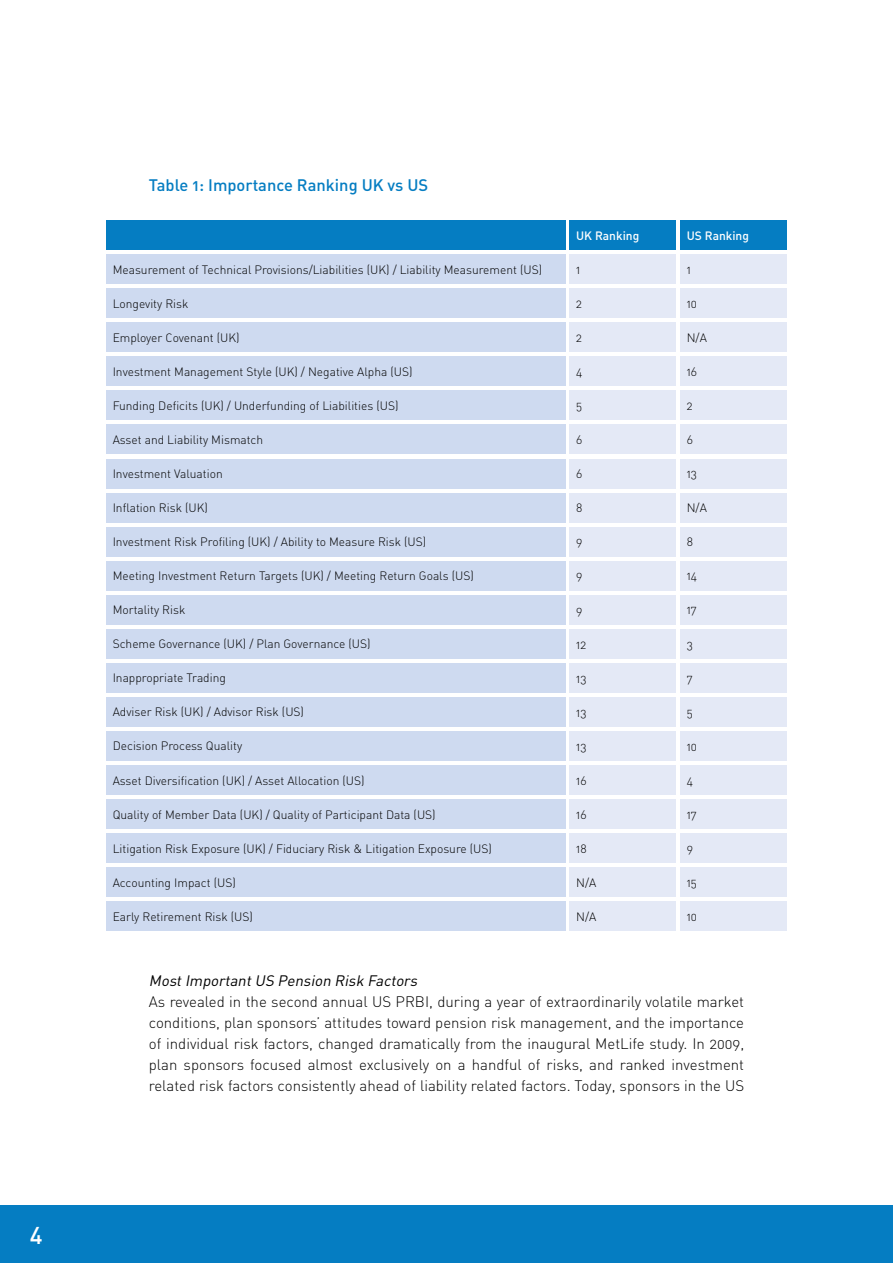
<style>
.page{position:relative;width:893px;height:1263px;background:#fff}
.page>*{position:absolute;margin:0;border:0;box-sizing:border-box;transform-origin:0 0}
.t1{font:500 24px "DIN";color:#fff}
.t2{font:16.5px "DIN Medium Alternate";color:#057dc2}
.t3{font:15px/21px "DIN Light Alternate";color:#000;text-align:justify}
.t4{font:italic 15px "DIN";color:#000}
.t5{font:12px "DIN Light Alternate";color:#000}
.t6{font:12px "DIN Medium Alternate";color:#fff}
</style>
<div class="page">
<div style="left:570px;top:220px;width:106px;height:30px;background:#057dc2"></div>
<div style="left:680px;top:220px;width:107px;height:30px;background:#057dc2"></div>
<div style="left:106px;top:254px;width:460px;height:30px;background:#cedaf0"></div>
<div style="left:106px;top:288px;width:460px;height:30px;background:#cedaf0"></div>
<div style="left:106px;top:323px;width:460px;height:29px;background:#cedaf0"></div>
<div style="left:106px;top:357px;width:460px;height:29px;background:#cedaf0"></div>
<div style="left:106px;top:391px;width:460px;height:29px;background:#cedaf0"></div>
<div style="left:106px;top:425px;width:460px;height:29px;background:#cedaf0"></div>
<div style="left:106px;top:459px;width:460px;height:29px;background:#cedaf0"></div>
<div style="left:106px;top:493px;width:460px;height:29px;background:#cedaf0"></div>
<div style="left:106px;top:527px;width:460px;height:29px;background:#cedaf0"></div>
<div style="left:106px;top:561px;width:460px;height:29px;background:#cedaf0"></div>
<div style="left:106px;top:595px;width:460px;height:29px;background:#cedaf0"></div>
<div style="left:106px;top:629px;width:460px;height:29px;background:#cedaf0"></div>
<div style="left:106px;top:663px;width:460px;height:29px;background:#cedaf0"></div>
<div style="left:106px;top:697px;width:460px;height:29px;background:#cedaf0"></div>
<div style="left:106px;top:731px;width:460px;height:29px;background:#cedaf0"></div>
<div style="left:106px;top:765px;width:460px;height:29px;background:#cedaf0"></div>
<div style="left:106px;top:799px;width:460px;height:29px;background:#cedaf0"></div>
<div style="left:106px;top:867px;width:460px;height:30px;background:#cedaf0"></div>
<div style="left:106px;top:901px;width:460px;height:30px;background:#cedaf0"></div>
<div style="left:106px;top:833px;width:460px;height:29px;background:#cedaf0"></div>
<div style="left:570px;top:254px;width:106px;height:30px;background:#e4e9f6"></div>
<div style="left:570px;top:288px;width:106px;height:30px;background:#e4e9f6"></div>
<div style="left:570px;top:323px;width:106px;height:29px;background:#e4e9f6"></div>
<div style="left:570px;top:357px;width:106px;height:29px;background:#e4e9f6"></div>
<div style="left:570px;top:391px;width:106px;height:29px;background:#e4e9f6"></div>
<div style="left:570px;top:425px;width:106px;height:29px;background:#e4e9f6"></div>
<div style="left:570px;top:459px;width:106px;height:29px;background:#e4e9f6"></div>
<div style="left:570px;top:493px;width:106px;height:29px;background:#e4e9f6"></div>
<div style="left:570px;top:527px;width:106px;height:29px;background:#e4e9f6"></div>
<div style="left:570px;top:561px;width:106px;height:29px;background:#e4e9f6"></div>
<div style="left:570px;top:595px;width:106px;height:29px;background:#e4e9f6"></div>
<div style="left:570px;top:629px;width:106px;height:29px;background:#e4e9f6"></div>
<div style="left:570px;top:663px;width:106px;height:29px;background:#e4e9f6"></div>
<div style="left:570px;top:697px;width:106px;height:29px;background:#e4e9f6"></div>
<div style="left:570px;top:731px;width:106px;height:29px;background:#e4e9f6"></div>
<div style="left:570px;top:765px;width:106px;height:29px;background:#e4e9f6"></div>
<div style="left:570px;top:799px;width:106px;height:29px;background:#e4e9f6"></div>
<div style="left:570px;top:833px;width:106px;height:29px;background:#e4e9f6"></div>
<div style="left:570px;top:867px;width:106px;height:30px;background:#e4e9f6"></div>
<div style="left:570px;top:901px;width:106px;height:30px;background:#e4e9f6"></div>
<div style="left:106px;top:220px;width:460px;height:30px;background:#057dc2"></div>
<div style="left:680px;top:254px;width:107px;height:30px;background:#e4e9f6"></div>
<div style="left:680px;top:288px;width:107px;height:30px;background:#e4e9f6"></div>
<div style="left:680px;top:323px;width:107px;height:29px;background:#e4e9f6"></div>
<div style="left:680px;top:357px;width:107px;height:29px;background:#e4e9f6"></div>
<div style="left:680px;top:391px;width:107px;height:29px;background:#e4e9f6"></div>
<div style="left:680px;top:425px;width:107px;height:29px;background:#e4e9f6"></div>
<div style="left:680px;top:459px;width:107px;height:29px;background:#e4e9f6"></div>
<div style="left:680px;top:493px;width:107px;height:29px;background:#e4e9f6"></div>
<div style="left:680px;top:527px;width:107px;height:29px;background:#e4e9f6"></div>
<div style="left:680px;top:561px;width:107px;height:29px;background:#e4e9f6"></div>
<div style="left:680px;top:595px;width:107px;height:29px;background:#e4e9f6"></div>
<div style="left:680px;top:629px;width:107px;height:29px;background:#e4e9f6"></div>
<div style="left:680px;top:663px;width:107px;height:29px;background:#e4e9f6"></div>
<div style="left:680px;top:697px;width:107px;height:29px;background:#e4e9f6"></div>
<div style="left:680px;top:731px;width:107px;height:29px;background:#e4e9f6"></div>
<div style="left:680px;top:765px;width:107px;height:29px;background:#e4e9f6"></div>
<div style="left:680px;top:799px;width:107px;height:29px;background:#e4e9f6"></div>
<div style="left:680px;top:833px;width:107px;height:29px;background:#e4e9f6"></div>
<div style="left:680px;top:867px;width:107px;height:30px;background:#e4e9f6"></div>
<div style="left:680px;top:901px;width:107px;height:30px;background:#e4e9f6"></div>
<div style="left:0;top:1205px;width:893px;height:58px;background:#057dc2"></div>
<h1 class="t1" style="left:30px;top:1220px;width:14px">4</h1>
<h2 class="t2" style="left:149px;top:174px;width:281px">Table 1: Importance Ranking UK vs US</h2>
<p class="t5" style="left:113px;top:262px;width:431px">Measurement of Technical Provisions/Liabilities (UK) / Liability Measurement (US)</p>
<p class="t5" style="left:113px;top:296px;width:77px">Longevity Risk</p>
<p class="t5" style="left:113px;top:330px;width:129px">Employer Covenant (UK)</p>
<p class="t5" style="left:113px;top:364px;width:301px">Investment Management Style (UK) / Negative Alpha (US)</p>
<p class="t5" style="left:113px;top:398px;width:287px">Funding Deficits (UK) / Underfunding of Liabilities (US)</p>
<p class="t5" style="left:113px;top:432px;width:152px">Asset and Liability Mismatch</p>
<p class="t5" style="left:113px;top:466px;width:112px">Investment Valuation</p>
<p class="t5" style="left:113px;top:500px;width:97px">Inflation Risk (UK)</p>
<p class="t5" style="left:113px;top:534px;width:315px">Investment Risk Profiling (UK) / Ability to Measure Risk (US)</p>
<p class="t5" style="left:113px;top:568px;width:363px">Meeting Investment Return Targets (UK) / Meeting Return Goals (US)</p>
<p class="t5" style="left:113px;top:602px;width:74px">Mortality Risk</p>
<p class="t5" style="left:113px;top:636px;width:259px">Scheme Governance (UK) / Plan Governance (US)</p>
<p class="t5" style="left:113px;top:671px;width:115px">Inappropriate Trading</p>
<p class="t5" style="left:113px;top:705px;width:193px">Adviser Risk (UK) / Advisor Risk (US)</p>
<p class="t5" style="left:113px;top:739px;width:131px">Decision Process Quality</p>
<p class="t5" style="left:113px;top:773px;width:253px">Asset Diversification (UK) / Asset Allocation (US)</p>
<p class="t5" style="left:113px;top:807px;width:325px">Quality of Member Data (UK) / Quality of Participant Data (US)</p>
<p class="t5" style="left:113px;top:841px;width:381px">Litigation Risk Exposure (UK) / Fiduciary Risk &amp; Litigation Exposure (US)</p>
<p class="t5" style="left:113px;top:875px;width:125px">Accounting Impact (US)</p>
<p class="t5" style="left:113px;top:909px;width:142px">Early Retirement Risk (US)</p>
<p class="t6" style="left:576px;top:228px;width:65px">UK Ranking</p>
<p class="t5" style="left:576px;top:262px;width:6px">1</p>
<p class="t5" style="left:576px;top:296px;width:7px">2</p>
<p class="t5" style="left:576px;top:330px;width:7px">2</p>
<p class="t5" style="left:576px;top:364px;width:8px">4</p>
<p class="t5" style="left:576px;top:398px;width:8px">5</p>
<p class="t5" style="left:576px;top:432px;width:8px">6</p>
<p class="t5" style="left:576px;top:467px;width:8px">6</p>
<p class="t5" style="left:576px;top:501px;width:8px">8</p>
<p class="t5" style="left:576px;top:535px;width:8px">9</p>
<p class="t5" style="left:576px;top:569px;width:8px">9</p>
<p class="t5" style="left:576px;top:603px;width:8px">9</p>
<p class="t5" style="left:576px;top:637px;width:12px">12</p>
<p class="t5" style="left:576px;top:671px;width:12px">13</p>
<p class="t5" style="left:576px;top:705px;width:12px">13</p>
<p class="t5" style="left:576px;top:739px;width:12px">13</p>
<p class="t5" style="left:576px;top:773px;width:12px">16</p>
<p class="t5" style="left:576px;top:807px;width:12px">16</p>
<p class="t5" style="left:576px;top:841px;width:12px">18</p>
<p class="t5" style="left:576px;top:875px;width:22px">N/A</p>
<p class="t5" style="left:576px;top:909px;width:22px">N/A</p>
<p class="t6" style="left:687px;top:228px;width:64px">US Ranking</p>
<p class="t5" style="left:687px;top:262px;width:6px">1</p>
<p class="t5" style="left:687px;top:296px;width:12px">10</p>
<p class="t5" style="left:687px;top:330px;width:22px">N/A</p>
<p class="t5" style="left:687px;top:364px;width:12px">16</p>
<p class="t5" style="left:687px;top:398px;width:7px">2</p>
<p class="t5" style="left:687px;top:432px;width:8px">6</p>
<p class="t5" style="left:687px;top:466px;width:12px">13</p>
<p class="t5" style="left:687px;top:500px;width:22px">N/A</p>
<p class="t5" style="left:687px;top:535px;width:8px">8</p>
<p class="t5" style="left:687px;top:569px;width:12px">14</p>
<p class="t5" style="left:687px;top:603px;width:11px">17</p>
<p class="t5" style="left:687px;top:637px;width:8px">3</p>
<p class="t5" style="left:687px;top:671px;width:7px">7</p>
<p class="t5" style="left:687px;top:705px;width:8px">5</p>
<p class="t5" style="left:687px;top:739px;width:12px">10</p>
<p class="t5" style="left:687px;top:773px;width:8px">4</p>
<p class="t5" style="left:687px;top:807px;width:11px">17</p>
<p class="t5" style="left:687px;top:841px;width:8px">9</p>
<p class="t5" style="left:687px;top:875px;width:12px">15</p>
<p class="t5" style="left:687px;top:909px;width:12px">10</p>
<p class="t4" style="left:149px;top:971px;width:273px">MostImportantUS Pension Risk Factors</p>
<p class="t3" style="left:149px;top:991px;width:597px">As revealed in the second annual US PRBI, during a year of extraordinarily volatile market conditions, plan sponsors’ attitudes toward pension risk management, and the importance of individual risk factors, changed dramatically from the inaugural MetLife study. In 2009, plan sponsors focused almost exclusively on a handful of risks, and ranked investment related risk factors consistently ahead of liability related factors. Today, sponsors in the US</p>
</div>
